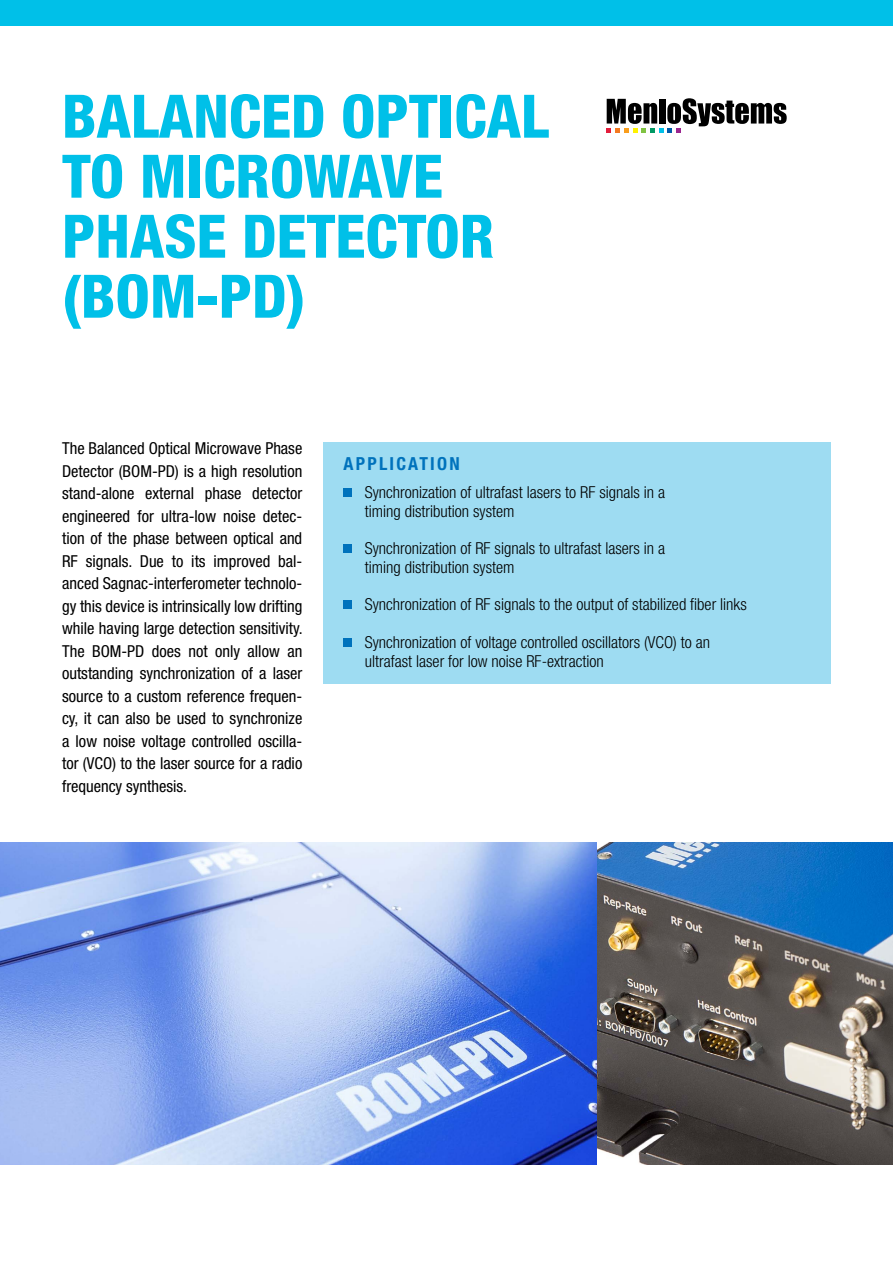
<style>
.page{position:relative;width:893px;height:1263px;background:#fff}
.page>*{position:absolute;margin:0;border:0;box-sizing:border-box;transform-origin:0 0}
.t1{font:800 condensed 60px/60px "Helvetica Neue LT Std";color:#00c0e8}
.t2{font:700 condensed 18px "Helvetica Neue LT Std";letter-spacing:.125em;color:#0072bc}
.t3{font:condensed 16.5px/22.5px "Helvetica Neue LT Std";color:#000;text-align:justify}
.t4{font:300 condensed 16.5px/18.8px "Helvetica Neue LT Std";color:#000}
</style>
<div class="page">
<svg style="left:607px;top:98px;width:180px;height:34px"></svg>
<div style="left:0;top:0;width:893px;height:26px;background:#00c0e8"></div>
<div style="left:324px;top:442px;width:507px;height:242px;background:#9edcf2"></div>
<div style="left:344px;top:488px;width:8px;height:8px;background:#0072bc"></div>
<div style="left:344px;top:544px;width:8px;height:9px;background:#0072bc"></div>
<div style="left:344px;top:601px;width:8px;height:8px;background:#0072bc"></div>
<div style="left:344px;top:638px;width:8px;height:8px;background:#0072bc"></div>
<img style="left:0;top:842px;width:893px;height:323px">
<h1 class="t1" style="left:62px;top:85px;width:488px">BALANCED OPTICAL<br>TO MICROWAVE<br>PHASE DETECTOR (BOM-PD)</h1>
<p class="t3" style="left:62px;top:437px;width:242px">The Balanced Optical Microwave Phase Detector (BOM-PD) is a high resolution stand-alone external phase detector engineered for ultra-low noise detec&shy;tion of the phase between optical and RF signals. Due to its improved bal&shy;anced Sagnac-interferometer technolo&shy;gy this device is intrinsically low drifting while having large detection sensitivity.<br>The BOM-PD does not only allow an outstanding synchronization of a laser source to a custom reference frequen&shy;cy, it can also be used to synchronize a low noise voltage controlled oscilla&shy;tor (VCO) to the laser source for a radio frequency synthesis.</p>
<p class="t2" style="left:344px;top:453px;width:118px">APPLICATION</p>
<p class="t4" style="left:365px;top:482px;width:302px">Synchronization of ultrafast lasers to RF signals in a timing distribution system</p>
<p class="t4" style="left:365px;top:539px;width:302px">Synchronization of RF signals to ultrafast lasers in a timing distribution system</p>
<p class="t4" style="left:365px;top:595px;width:383px">Synchronization of RF signals to the output of stabilized fiber links</p>
<p class="t4" style="left:365px;top:632px;width:347px">Synchronization of voltage controlled oscillators (VCO) to an ultrafast laser for low noise RF-extraction</p>
</div>
